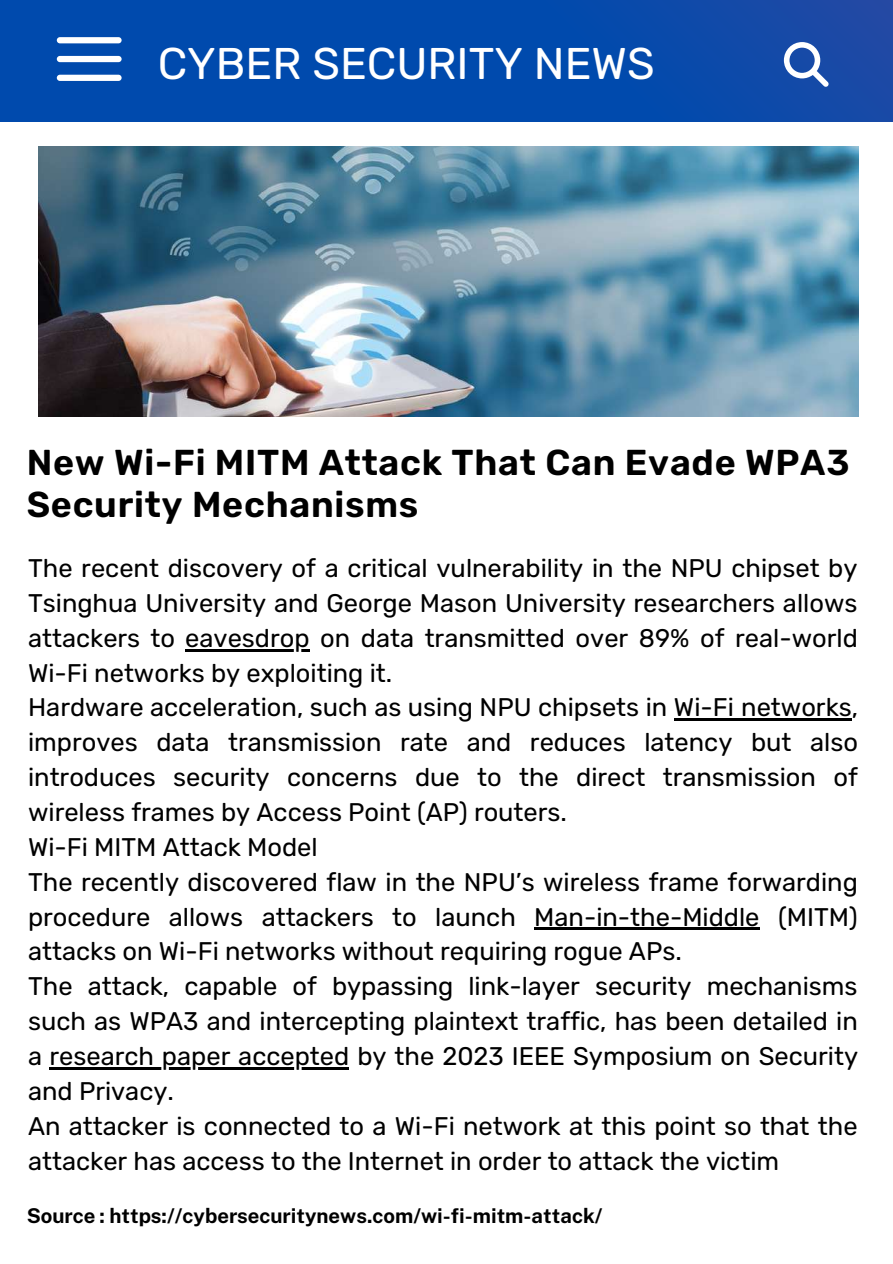
<style>
.page{position:relative;width:893px;height:1264px;background:#fff}
.page>*{position:absolute;margin:0;border:0;box-sizing:border-box;transform-origin:0 0}
.t1{font:44.4px "Rubik";color:#fff}
.t2{font:600 36px/42.8px "Rubik";letter-spacing:.02em;color:#000}
.t3{font:25.5px/34.8px "Rubik";color:#000}
.t4{font:700 20.4px "Public Sans";color:#000}
</style>
<div class="page">
<img style="left:39px;top:146px;width:819px;height:270px">
<div style="left:0;top:0;width:892px;height:121px;background:linear-gradient(to right,#004baf,#114aa8)"></div>
<div style="left:57px;top:37px;width:65px;height:6px;background:#fff;border-radius:3px"></div>
<div style="left:57px;top:56px;width:65px;height:6px;background:#fff;border-radius:3px"></div>
<div style="left:57px;top:75px;width:65px;height:6px;background:#fff;border-radius:3px"></div>
<svg style="left:783px;top:42px;width:45px;height:45px"></svg>
<hr style="left:185px;top:649px;width:124px;height:2px;background:#000">
<hr style="left:674px;top:718px;width:177px;height:3px;background:#000">
<hr style="left:534px;top:927px;width:225px;height:3px;background:#000">
<hr style="left:49px;top:1067px;width:300px;height:2px;background:#000">
<h1 class="t1" style="left:158px;top:37px;width:498px">CYBER SECURITY NEWS</h1>
<h2 class="t2" style="left:27px;top:441px;width:824px">New Wi-Fi MITM Attack That Can Evade WPA3<br>Security Mechanisms</h2>
<p class="t3" style="left:28px;top:551px;width:831px">The recent discovery of a critical vulnerability in the NPU chipset by Tsinghua University and George Mason University researchers allows attackers to eavesdrop on data transmitted over 89% of real-world Wi-Fi networks by exploiting it.<br>Hardware acceleration, such as using NPU chipsets in Wi-Fi networks, improves data transmission rate and reduces latency but also introduces security concerns due to the direct transmission of wireless frames by Access Point (AP) routers.<br>Wi-Fi MITM Attack Model<br>The recently discovered flaw in the NPU’s wireless frame forwarding procedure allows attackers to launch Man-in-the-Middle (MITM) attacks on Wi-Fi networks without requiring rogue APs.<br>The attack, capable of bypassing link-layer security mechanisms such as WPA3 and intercepting plaintext traffic, has been detailed in a research paper accepted by the 2023 IEEE Symposium on Security and Privacy.<br>An attacker is connected to a Wi-Fi network at this point so that the attacker has access to the Internet in order to attack the victim</p>
<p class="t4" style="left:27px;top:1203px;width:577px">Source : https://cybersecuritynews.com/wi-fi-mitm-attack/</p>
</div>
